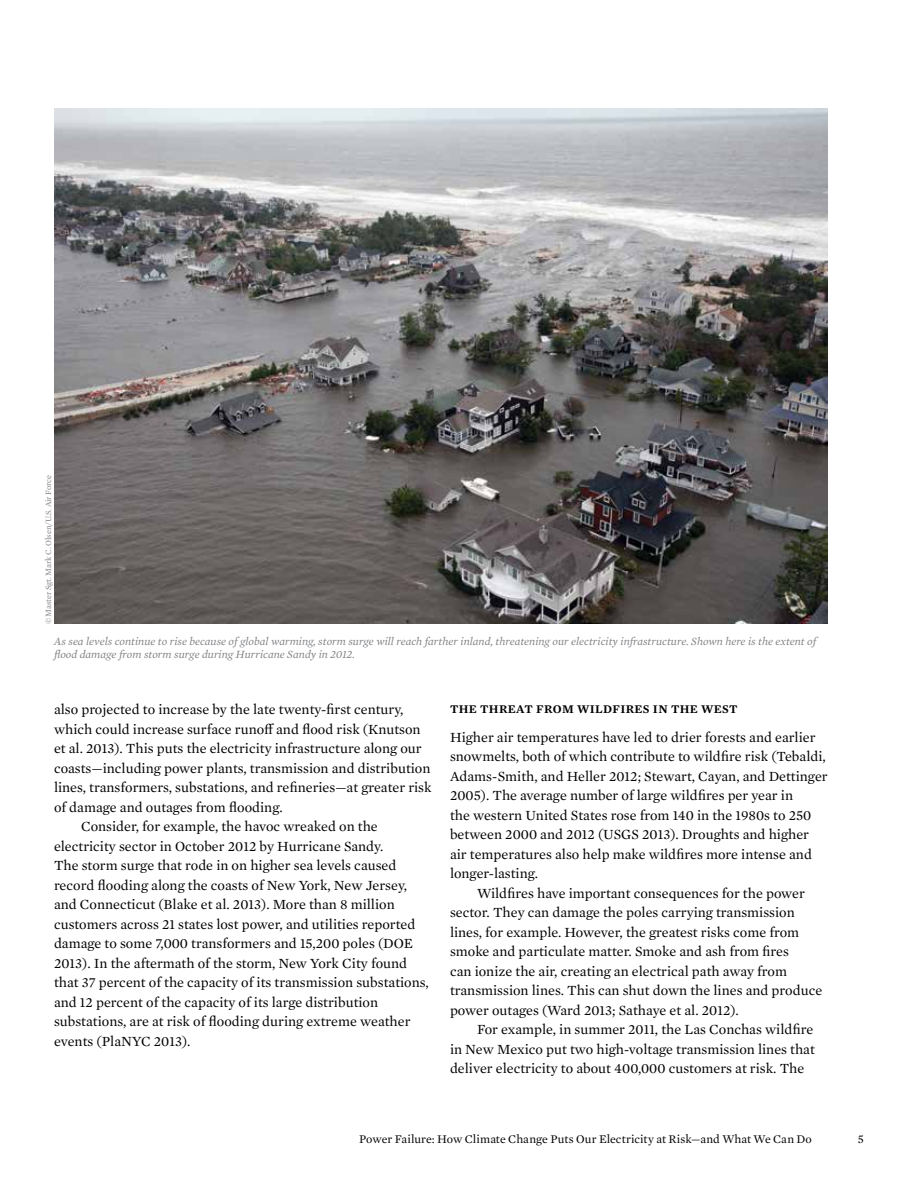
<style>
.page{position:relative;width:918px;height:1188px;background:#fff}
.page>*{position:absolute;margin:0;border:0;box-sizing:border-box;transform-origin:0 0}
.t1{font:14.25px "Mercury Text G1";color:#000}
.t2{font:12px "Mercury Text G1";color:#000}
.t3{font:600 12px "Mercury Text G1";letter-spacing:.03em;color:#000}
.t4{font:italic 11.25px/13.5px "Mercury Text G1";color:#808285}
.t5{font:8.25px "Mercury Text G1";letter-spacing:-.01em;color:#808285}
</style>
<div class="page">
<img style="left:54px;top:108px;width:774px;height:516px">
<p class="t5" style="left:43px;top:624px;width:150px;rotate:-90deg">© Master Sgt. Mark C. Olsen/U.S. Air Force</p>
<p class="t4" style="left:54px;top:634px;width:764px">As sea levels continue to rise because of global warming, storm surge will reach farther inland, threatening our electricity infrastructure. Shown here is the extent of flood damage from storm surge during Hurricane Sandy in 2012.</p>
<p class="t1" style="left:54px;top:699px;width:351px">also projected to increase by the late twenty-first century,</p>
<p class="t1" style="left:54px;top:719px;width:368px">which could increase surface runoff and flood risk (Knutson</p>
<p class="t1" style="left:54px;top:738px;width:369px">et al. 2013). This puts the electricity infrastructure along our</p>
<p class="t1" style="left:54px;top:758px;width:378px">coasts—including power plants, transmission and distribution</p>
<p class="t1" style="left:54px;top:777px;width:379px">lines, transformers, substations, and refineries—at greater risk</p>
<p class="t1" style="left:54px;top:797px;width:230px">of damage and outages from flooding.</p>
<p class="t1" style="left:81px;top:816px;width:298px">Consider, for example, the havoc wreaked on the</p>
<p class="t1" style="left:54px;top:836px;width:331px">electricity sector in October 2012 by Hurricane Sandy.</p>
<p class="t1" style="left:54px;top:855px;width:344px">The storm surge that rode in on higher sea levels caused</p>
<p class="t1" style="left:54px;top:875px;width:355px">record flooding along the coasts of New York, New Jersey,</p>
<p class="t1" style="left:54px;top:894px;width:342px">and Connecticut (Blake et al. 2013). More than 8 million</p>
<p class="t1" style="left:54px;top:914px;width:363px">customers across 21 states lost power, and utilities reported</p>
<p class="t1" style="left:54px;top:933px;width:361px">damage to some 7,000 transformers and 15,200 poles (DOE</p>
<p class="t1" style="left:54px;top:953px;width:355px">2013). In the aftermath of the storm, New York City found</p>
<p class="t1" style="left:54px;top:972px;width:376px">that 37 percent of the capacity of its transmission substations,</p>
<p class="t1" style="left:54px;top:992px;width:326px">and 12 percent of the capacity of its large distribution</p>
<p class="t1" style="left:54px;top:1011px;width:358px">substations, are at risk of flooding during extreme weather</p>
<p class="t1" style="left:54px;top:1031px;width:138px">events (PlaNYC 2013).</p>
<p class="t3" style="left:450px;top:700px;width:289px">THE THREAT FROM WILDFIRES IN THE WEST</p>
<p class="t1" style="left:450px;top:727px;width:367px">Higher air temperatures have led to drier forests and earlier</p>
<p class="t1" style="left:450px;top:746px;width:377px">snowmelts, both of which contribute to wildfire risk (Tebaldi,</p>
<p class="t1" style="left:450px;top:766px;width:379px">Adams-Smith, and Heller 2012; Stewart, Cayan, and Dettinger</p>
<p class="t1" style="left:450px;top:785px;width:345px">2005). The average number of large wildfires per year in</p>
<p class="t1" style="left:450px;top:805px;width:363px">the western United States rose from 140 in the 1980s to 250</p>
<p class="t1" style="left:450px;top:824px;width:361px">between 2000 and 2012 (USGS 2013). Droughts and higher</p>
<p class="t1" style="left:450px;top:844px;width:363px">air temperatures also help make wildfires more intense and</p>
<p class="t1" style="left:450px;top:863px;width:89px">longer-lasting.</p>
<p class="t1" style="left:477px;top:883px;width:329px">Wildfires have important consequences for the power</p>
<p class="t1" style="left:450px;top:902px;width:346px">sector. They can damage the poles carrying transmission</p>
<p class="t1" style="left:450px;top:922px;width:351px">lines, for example. However, the greatest risks come from</p>
<p class="t1" style="left:450px;top:941px;width:341px">smoke and particulate matter. Smoke and ash from fires</p>
<p class="t1" style="left:450px;top:961px;width:339px">can ionize the air, creating an electrical path away from</p>
<p class="t1" style="left:450px;top:980px;width:374px">transmission lines. This can shut down the lines and produce</p>
<p class="t1" style="left:450px;top:1000px;width:290px">power outages (Ward 2013; Sathaye et al. 2012).</p>
<p class="t1" style="left:477px;top:1019px;width:338px">For example, in summer 2011, the Las Conchas wildfire</p>
<p class="t1" style="left:450px;top:1039px;width:366px">in New Mexico put two high-voltage transmission lines that</p>
<p class="t1" style="left:450px;top:1058px;width:356px">deliver electricity to about 400,000 customers at risk. The</p>
<p class="t2" style="left:359px;top:1130px;width:454px">Power Failure: How Climate Change Puts Our Electricity at Risk—and What We Can Do</p>
<p class="t2" style="left:858px;top:1130px;width:8px">5</p>
</div>
